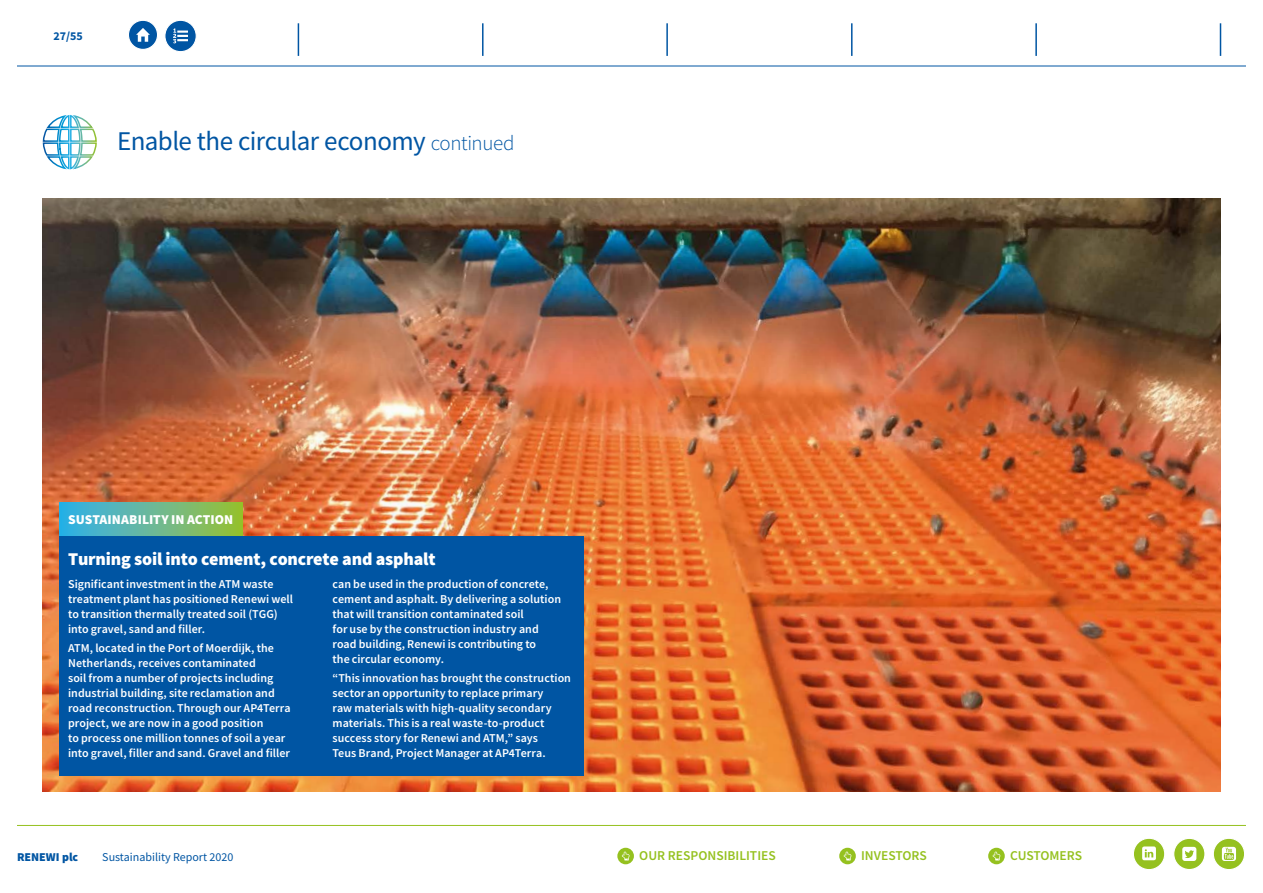
<style>
.page{position:relative;width:1263px;height:893px;background:#fff}
.page>*{position:absolute;margin:0;border:0;box-sizing:border-box;transform-origin:0 0}
.t1{font:27px "Source Sans Pro";letter-spacing:-.02em;color:#0055a3}
.t2{font:900 18px "Source Sans Pro";letter-spacing:-.01em;color:#fff}
.t3{font:600 13.5px "Source Sans Pro";color:#95c11f}
.t4{font:900 13.5px "Source Sans Pro";letter-spacing:.005em;color:#fff}
.t5{font:600 12px/15px "Source Sans Pro";letter-spacing:.005em;color:#fff}
.t6{font:12px "Source Sans Pro";color:#0055a3}
.t7{font:900 12px "Source Sans Pro";color:#0055a3}
.t8{font:700 12px "Source Sans Pro";color:#0055a3}
.s1{font-weight:300;font-size:21px}
</style>
<div class="page">
<div style="left:128px;top:20px;width:30px;height:29px;background:#0055a3;border-radius:50%"></div>
<div style="left:128px;top:20px;width:30px;height:30px;border:1px solid #fff;border-radius:50%"></div>
<svg style="left:136px;top:28px;width:14px;height:14px"></svg>
<div style="left:165px;top:20px;width:31px;height:32px;background:#0055a3;border-radius:50%"></div>
<div style="left:164px;top:20px;width:33px;height:32px;border:1px solid #fff;border-radius:50%"></div>
<svg style="left:173px;top:28px;width:15px;height:15px"></svg>
<img style="left:43px;top:198px;width:1177px;height:594px">
<div style="left:60px;top:536px;width:524px;height:239px;background:#0055a3"></div>
<div style="left:60px;top:503px;width:182px;height:33px;background:linear-gradient(to right,#31b0f1,#9cc037)"></div>
<svg style="left:42px;top:115px;width:55px;height:55px"></svg>
<hr style="left:17px;top:66px;width:1229px;height:1px;background:#0055a3">
<svg style="left:988px;top:848px;width:17px;height:16px"></svg>
<svg style="left:993px;top:852px;width:7px;height:8px"></svg>
<svg style="left:839px;top:848px;width:17px;height:16px"></svg>
<svg style="left:844px;top:852px;width:7px;height:8px"></svg>
<div style="left:1213px;top:838px;width:31px;height:32px;background:#95c11f;border-radius:50%"></div>
<div style="left:1213px;top:838px;width:32px;height:32px;border:1px solid #fff;border-radius:50%"></div>
<svg style="left:1222px;top:847px;width:14px;height:14px"></svg>
<div style="left:1133px;top:838px;width:32px;height:32px;background:#95c11f;border-radius:50%"></div>
<div style="left:1133px;top:838px;width:32px;height:32px;border:1px solid #fff;border-radius:50%"></div>
<svg style="left:1142px;top:846px;width:14px;height:14px"></svg>
<div style="left:1174px;top:838px;width:31px;height:31px;background:#95c11f;border-radius:50%"></div>
<div style="left:1173px;top:838px;width:32px;height:32px;border:1px solid #fff;border-radius:50%"></div>
<svg style="left:1182px;top:847px;width:14px;height:14px"></svg>
<hr style="left:17px;top:825px;width:1229px;height:1px;background:#95c11f">
<svg style="left:617px;top:848px;width:17px;height:16px"></svg>
<svg style="left:622px;top:852px;width:7px;height:8px"></svg>
<hr style="left:1035px;top:23px;width:2px;height:33px;background:#0055a3">
<hr style="left:851px;top:23px;width:1px;height:33px;background:#0055a3">
<hr style="left:666px;top:23px;width:2px;height:33px;background:#0055a3">
<hr style="left:482px;top:23px;width:1px;height:33px;background:#0055a3">
<hr style="left:298px;top:23px;width:1px;height:33px;background:#0055a3">
<hr style="left:1220px;top:23px;width:1px;height:33px;background:#0055a3">
<p class="t8" style="left:53px;top:28px;width:31px">27/55</p>
<h1 class="t1" style="left:117px;top:124px;width:399px">Enable the circular economy <span class="s1">continued</span></h1>
<p class="t4" style="left:68px;top:510px;width:167px">SUSTAINABILITY IN ACTION</p>
<h2 class="t2" style="left:68px;top:546px;width:369px">Turning soil into cement, concrete and asphalt</h2>
<p class="t5" style="left:68px;top:576px;width:226px">Significant investment in the ATM waste treatment plant has positioned Renewi well to transition thermally treated soil (TGG) into gravel, sand and filler.</p>
<p class="t5" style="left:68px;top:641px;width:224px">ATM, located in the Port of Moerdijk, the Netherlands, receives contaminated<br>soil from a number of projects including industrial building, site reclamation and road reconstruction. Through our AP4Terra project, we are now in a good position<br>to process one million tonnes of soil a year into gravel, filler and sand. Gravel and filler</p>
<p class="t5" style="left:332px;top:576px;width:230px">can be used in the production of concrete, cement and asphalt. By delivering a solution that will transition contaminated soil<br>for use by the construction industry and road building, Renewi is contributing to<br>the circular economy.</p>
<p class="t5" style="left:332px;top:671px;width:240px">“This innovation has brought the construction sector an opportunity to replace primary<br>raw materials with high-quality secondary materials. This is a real waste-to-product success story for Renewi and ATM,” says<br>Teus Brand, Project Manager at AP4Terra.</p>
<p class="t7" style="left:17px;top:848px;width:63px">RENEWI plc</p>
<p class="t6" style="left:102px;top:849px;width:133px">Sustainability Report 2020</p>
<p class="t3" style="left:639px;top:847px;width:138px">OUR RESPONSIBILITIES</p>
<p class="t3" style="left:861px;top:847px;width:67px">INVESTORS</p>
<p class="t3" style="left:1010px;top:846px;width:73px">CUSTOMERS</p>
</div>
